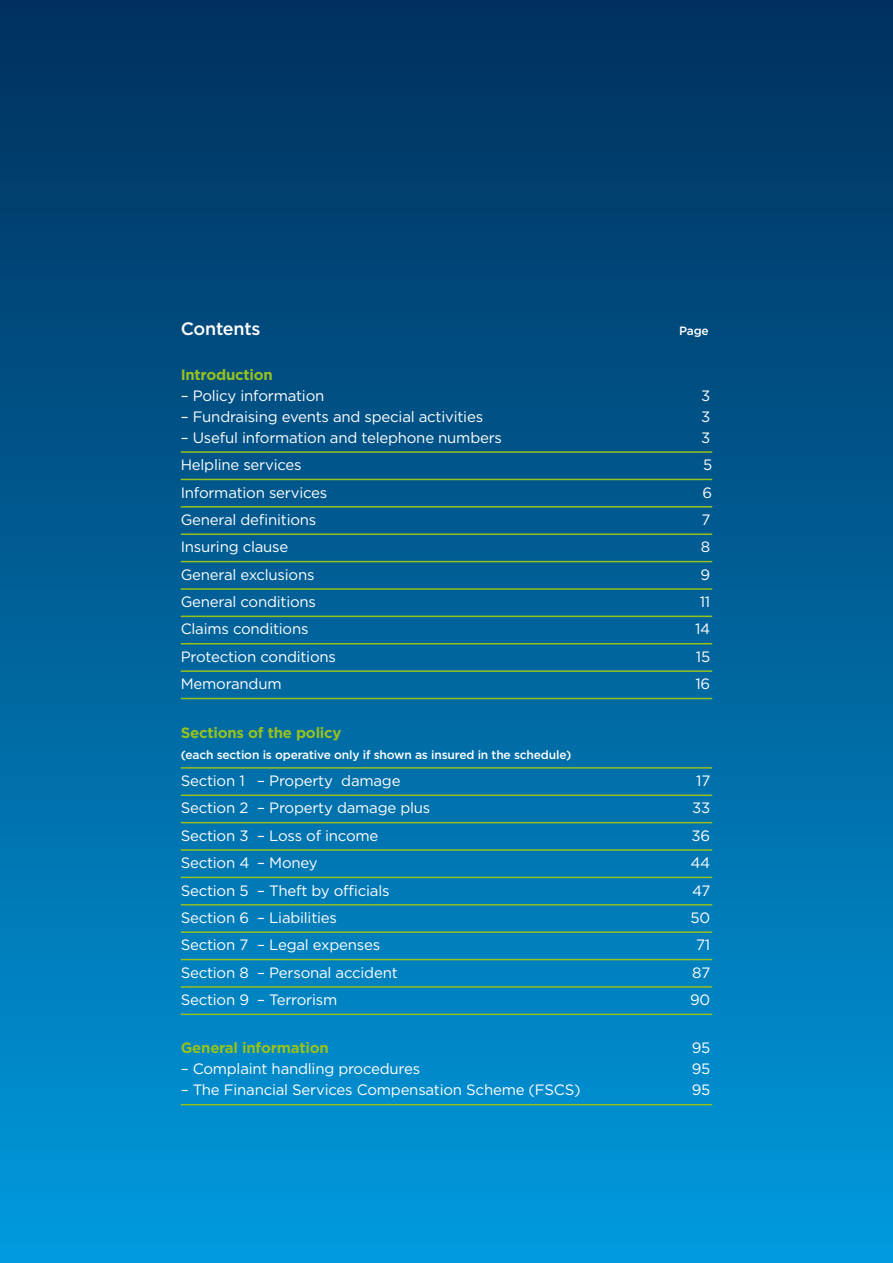
<style>
.page{position:relative;width:893px;height:1263px;background:#fff}
.page>*{position:absolute;margin:0;border:0;box-sizing:border-box;transform-origin:0 0}
.t1{font:500 18px "Gotham HTF";letter-spacing:-.015em;color:#fff}
.t2{font:15px/27.3px "Gotham HTF";letter-spacing:-.015em;color:#fff}
.t3{font:700 15px "Gotham HTF";letter-spacing:-.015em;color:#95c11f}
.t4{font:500 12px "Gotham HTF";letter-spacing:-.015em;color:#fff}
</style>
<div class="page">
<div style="left:0;top:0;width:893px;height:1263px;background:linear-gradient(to bottom,#002f5b,#009adc)"></div>
<hr style="left:181px;top:1104px;width:531px;height:1px;background:#95c11f">
<hr style="left:181px;top:1013px;width:531px;height:2px;background:#95c11f">
<hr style="left:181px;top:986px;width:531px;height:2px;background:#95c11f">
<hr style="left:181px;top:959px;width:531px;height:1px;background:#95c11f">
<hr style="left:181px;top:931px;width:531px;height:2px;background:#95c11f">
<hr style="left:181px;top:904px;width:531px;height:1px;background:#95c11f">
<hr style="left:181px;top:877px;width:531px;height:1px;background:#95c11f">
<hr style="left:181px;top:849px;width:531px;height:2px;background:#95c11f">
<hr style="left:181px;top:822px;width:531px;height:1px;background:#95c11f">
<hr style="left:181px;top:794px;width:531px;height:2px;background:#95c11f">
<hr style="left:181px;top:767px;width:531px;height:2px;background:#95c11f">
<hr style="left:181px;top:698px;width:531px;height:1px;background:#95c11f">
<hr style="left:181px;top:670px;width:531px;height:2px;background:#95c11f">
<hr style="left:181px;top:643px;width:531px;height:1px;background:#95c11f">
<hr style="left:181px;top:616px;width:531px;height:1px;background:#95c11f">
<hr style="left:181px;top:588px;width:531px;height:2px;background:#95c11f">
<hr style="left:181px;top:561px;width:531px;height:1px;background:#95c11f">
<hr style="left:181px;top:533px;width:531px;height:2px;background:#95c11f">
<hr style="left:181px;top:506px;width:531px;height:2px;background:#95c11f">
<hr style="left:181px;top:479px;width:531px;height:1px;background:#95c11f">
<hr style="left:181px;top:451px;width:531px;height:2px;background:#95c11f">
<p class="t1" style="left:181px;top:318px;width:81px">Contents</p>
<p class="t4" style="left:679px;top:324px;width:31px">Page</p>
<p class="t3" style="left:181px;top:366px;width:94px">Introduction</p>
<p class="t2" style="left:181px;top:382px;width:145px">– Policy information</p>
<p class="t2" style="left:701px;top:382px;width:11px">3</p>
<p class="t2" style="left:181px;top:403px;width:304px">– Fundraising events and special activities</p>
<p class="t2" style="left:701px;top:403px;width:11px">3</p>
<p class="t2" style="left:181px;top:424px;width:323px">– Useful information and telephone numbers</p>
<p class="t2" style="left:701px;top:424px;width:11px">3</p>
<p class="t2" style="left:181px;top:451px;width:157px">Helpline services<br>Information services<br>General defnitions<br>Insuring clause<br>General exclusions<br>General conditions<br>Claims conditions<br>Protection conditions<br>Memorandum</p>
<p class="t3" style="left:181px;top:724px;width:162px">Sections of the policy</p>
<p class="t4" style="left:181px;top:747px;width:392px">(each section is operative only if shown as insured in the schedule)</p>
<p class="t2" style="left:181px;top:767px;width:251px">Section 1 – Property damage<br>Section 2 – Property damage plus<br>Section 3 – Loss of income<br>Section 4 – Money<br>Section 5 – Theft by offcials<br>Section 6 – Liabilities<br>Section 7 – Legal expenses<br>Section 8 – Personal accident<br>Section 9 – Terrorism</p>
<p class="t3" style="left:181px;top:1039px;width:150px">General information</p>
<p class="t2" style="left:692px;top:1034px;width:20px">95</p>
<p class="t2" style="left:181px;top:1055px;width:241px">– Complaint handling procedures</p>
<p class="t2" style="left:692px;top:1055px;width:20px">95</p>
<p class="t2" style="left:181px;top:1076px;width:401px">– The Financial Services Compensation Scheme (FSCS)</p>
<p class="t2" style="left:692px;top:1076px;width:20px">95</p>
<p class="t2" style="left:695px;top:451px;width:19px;text-align:center">5<br>6<br>7<br>8<br>9<br>11<br>14<br>15<br>16</p>
<p class="t2" style="left:690px;top:767px;width:22px;text-align:center">17<br>33<br>36<br>44<br>47<br>50<br>71<br>87<br>90</p>
</div>
